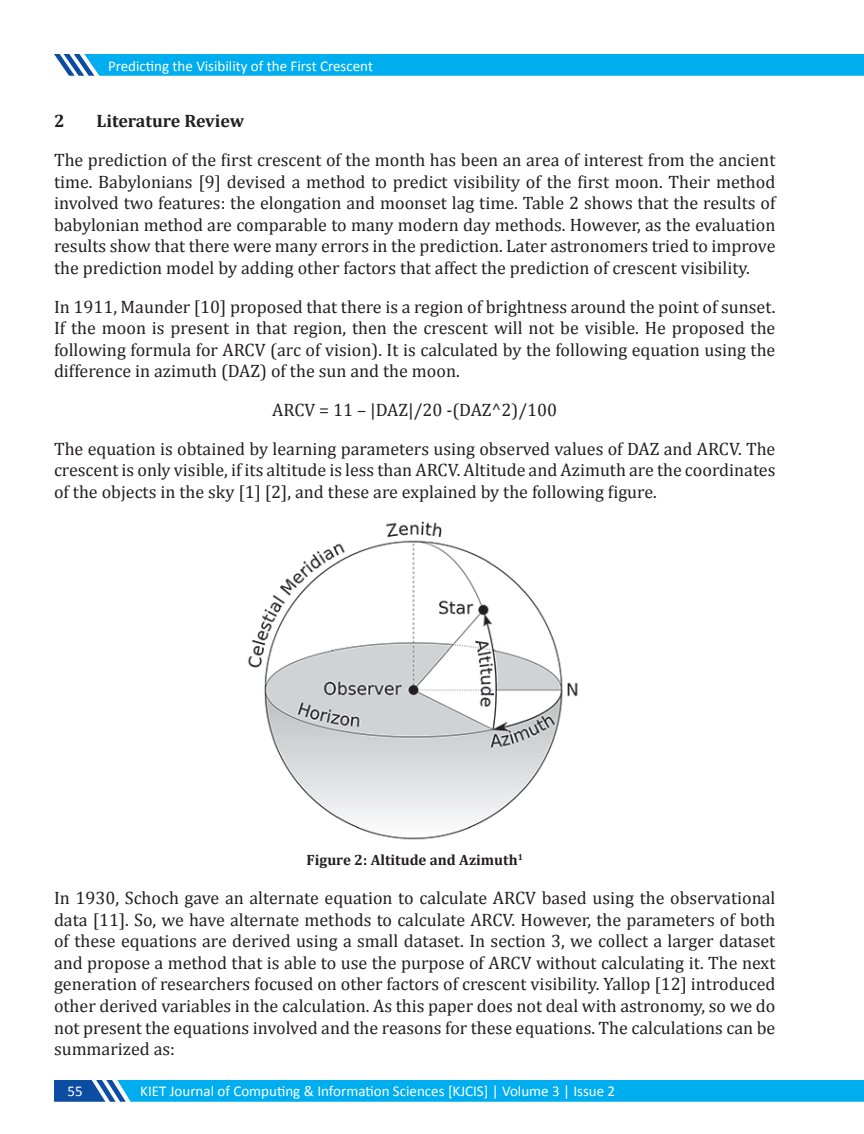
<style>
.page{position:relative;width:864px;height:1134px;background:#fff}
.page>*{position:absolute;margin:0;border:0;box-sizing:border-box;transform-origin:0 0}
.t1{font:18px/21.6px "Cambria";color:#231f20;text-align:justify}
.t2{font:700 18px "Cambria";color:#231f20}
.t3{font:15px "Calibri";color:#fff}
.t4{font:700 15px "Cambria";color:#231f20}
</style>
<div class="page">
<svg style="left:54px;top:54px;width:810px;height:22px;background:#09aeed"></svg>
<svg style="left:54px;top:1080px;width:810px;height:22px;background:#08a9ea"></svg>
<img style="left:247px;top:521px;width:331px;height:319px">
<p class="t3" style="left:108px;top:56px;width:267px">Predicting the Visibility of the First Crescent</p>
<p class="t2" style="left:54px;top:109px;width:12px">2</p>
<p class="t2" style="left:97px;top:109px;width:149px">Literature Review</p>
<p class="t1" style="left:54px;top:149px;width:723px">The prediction of the first crescent of the month has been an area of interest from the ancient time. Babylonians [9] devised a method to predict visibility of the first moon. Their method involved two features: the elongation and moonset lag time. Table 2 shows that the results of babylonian method are comparable to many modern day methods. However, as the evaluation results show that there were many errors in the prediction. Later astronomers tried to improve the prediction model by adding other factors that affect the prediction of crescent visibility.</p>
<p class="t1" style="left:54px;top:296px;width:723px">In 1911, Maunder [10] proposed that there is a region of brightness around the point of sunset.<br>If the moon is present in that region, then the crescent will not be visible. He proposed the following formula for ARCV (arc of vision). It is calculated by the following equation using the difference in azimuth (DAZ) of the sun and the moon.</p>
<p class="t1" style="left:54px;top:391px;width:723px;line-height:38.5px;text-align:center">ARCV = 11 – |DAZ|/20 -(DAZ^2)/100<br>The equation is obtained by learning parameters using observed values of DAZ and ARCV. The</p>
<p class="t1" style="left:54px;top:459px;width:723px">crescent is only visible, if its altitude is less than ARCV. Altitude and Azimuth are the coordinates of the objects in the sky [1] [2], and these are explained by the following figure.</p>
<p class="t4" style="left:307px;top:850px;width:218px">Figure 2: Altitude and Azimuth<sup>1</sup></p>
<p class="t1" style="left:54px;top:887px;width:723px">In 1930, Schoch gave an alternate equation to calculate ARCV based using the observational data [11]. So, we have alternate methods to calculate ARCV. However, the parameters of both of these equations are derived using a small dataset. In section 3, we collect a larger dataset and propose a method that is able to use the purpose of ARCV without calculating it. The next generation of researchers focused on other factors of crescent visibility. Yallop [12] introduced other derived variables in the calculation. As this paper does not deal with astronomy, so we do not present the equations involved and the reasons for these equations. The calculations can be summarized as:</p>
<p class="t3" style="left:68px;top:1081px;width:17px">55</p>
<p class="t3" style="left:140px;top:1081px;width:476px">KIET Journal of Computing &amp; Information Sciences [KJCIS] | Volume 3 | Issue 2</p>
</div>
